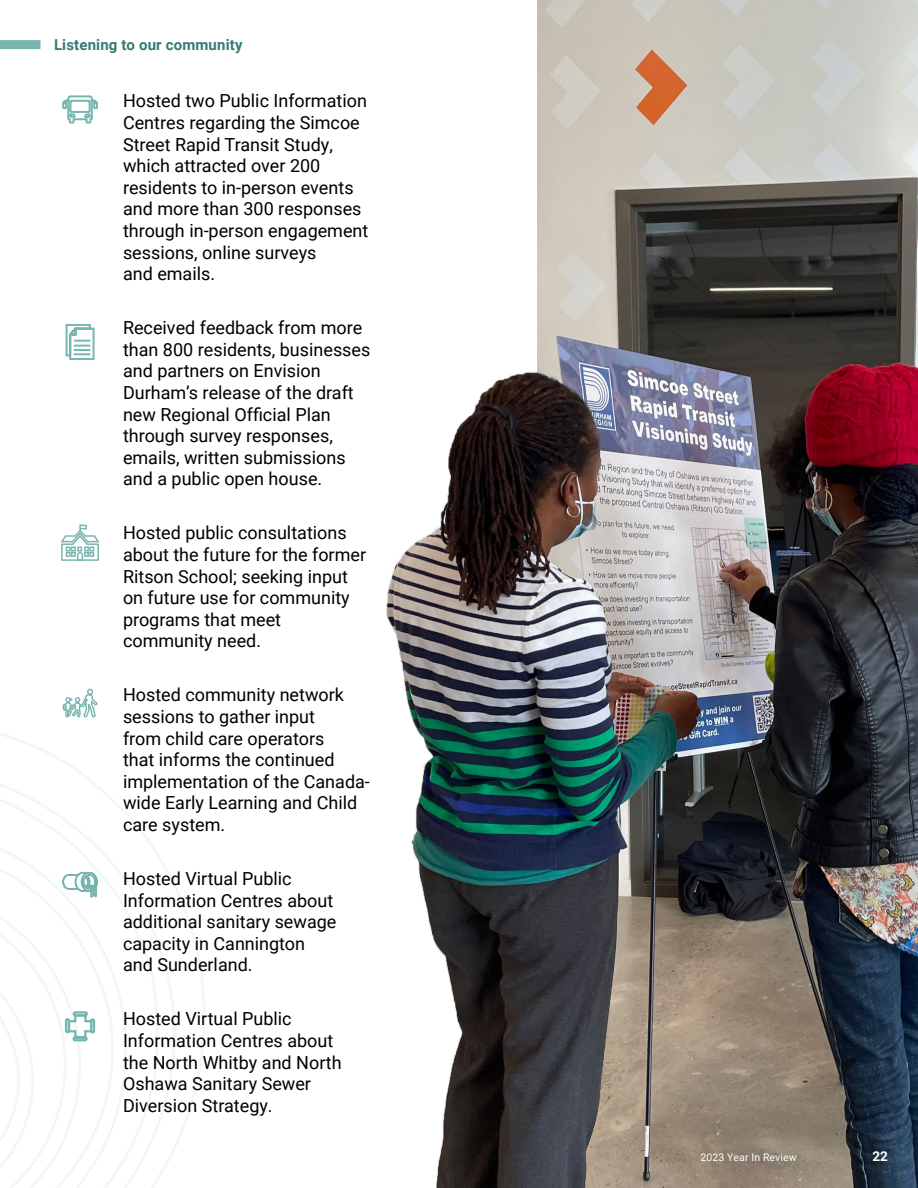
<style>
.page{position:relative;width:918px;height:1188px;background:#fff}
.page>*{position:absolute;margin:0;border:0;box-sizing:border-box;transform-origin:0 0}
.Achievements_w_icons{font:18px/21.6px "Roboto";color:#000}
.Running_Header_secti{font:700 15px "Roboto";letter-spacing:.01em;color:#387a73}
.t1{font:700 13.5px "Roboto";color:#fff}
.t2{font:10.5px "Roboto";letter-spacing:.01em;color:#fff}
</style>
<div class="page">
<svg style="left:0;top:733px;width:205px;height:455px"></svg>
<img style="left:386px;top:0;width:532px;height:1188px">
<svg style="left:65px;top:324px;width:30px;height:36px"></svg>
<svg style="left:60px;top:524px;width:40px;height:37px"></svg>
<svg style="left:61px;top:854px;width:37px;height:44px"></svg>
<svg style="left:62px;top:688px;width:37px;height:70px"></svg>
<svg style="left:62px;top:95px;width:36px;height:29px"></svg>
<svg style="left:64px;top:1010px;width:32px;height:33px"></svg>
<div style="left:0;top:40px;width:40px;height:9px;background:#77b5af"></div>
<div style="left:688px;top:1138px;width:215px;height:39px;background:#000;opacity:.75"></div>
<h3 class="Running_Header_secti" style="left:54px;top:34px;width:190px">Listening to our community</h3>
<p class="Achievements_w_icons" style="left:123px;top:89px;width:247px">Hosted two Public Information<br>Centres regarding the Simcoe<br>Street Rapid Transit Study, which attracted over 200 residents to in-person events and more than 300 responses through in-person engagement sessions, online surveys<br>and emails.</p>
<p class="Achievements_w_icons" style="left:123px;top:316px;width:249px">Received feedback from more than 800 residents, businesses and partners on Envision<br>Durham’s release of the draft new Regional Official Plan through survey responses, emails, written submissions and a public open house.</p>
<p class="Achievements_w_icons" style="left:123px;top:521px;width:245px">Hosted public consultations about the future for the former<br>Ritson School; seeking input on future use for community programs that meet community need.</p>
<p class="Achievements_w_icons" style="left:123px;top:683px;width:248px">Hosted community network sessions to gather input<br>from child care operators<br>that informs the continued implementation of the Canada&shy;wide Early Learning and Child care system.</p>
<p class="Achievements_w_icons" style="left:123px;top:867px;width:215px">Hosted Virtual Public<br>Information Centres about additional sanitary sewage capacity in Cannington and Sunderland.</p>
<p class="Achievements_w_icons" style="left:123px;top:1007px;width:220px">Hosted Virtual Public<br>Information Centres about the North Whitby and North<br>Oshawa Sanitary Sewer<br>Diversion Strategy.</p>
<p class="t2" style="left:700px;top:1150px;width:98px">2023 Year In Review</p>
<p class="t1" style="left:873px;top:1147px;width:17px">22</p>
</div>
